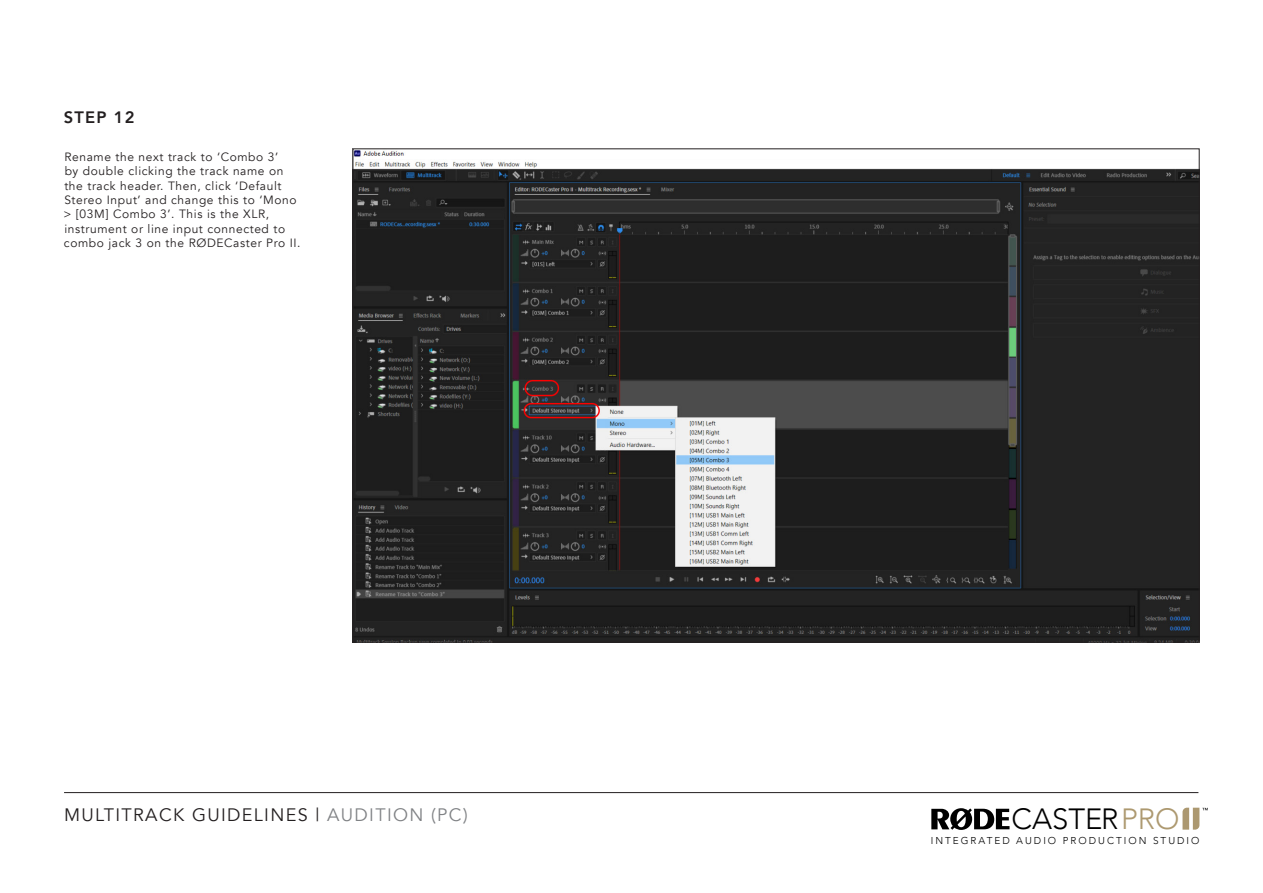
<style>
.page{position:relative;width:1263px;height:893px;background:#fff}
.page>*{position:absolute;margin:0;border:0;box-sizing:border-box;transform-origin:0 0}
.t1{font:300 29.25px "Avenir";color:#000}
.t2{font:18px "Avenir";letter-spacing:.075em;color:#231f20}
.t3{font:800 16.5px "Avenir";letter-spacing:.075em;color:#231f20}
.t4{font:12px/14.4px "Avenir";letter-spacing:.05em;color:#231f20}
.t5{font:300 10.05px "Avenir";letter-spacing:.2em;color:#000}
.s1{color:#808285}
.s2{color:#ad9970}
</style>
<div class="page">
<svg style="left:931px;top:808px;width:78px;height:22px"></svg>
<svg style="left:1182px;top:808px;width:26px;height:22px"></svg>
<hr style="left:64px;top:792px;width:1134px;height:1px;background:#231f20">
<img style="left:355px;top:151px;width:842px;height:489px">
<h3 class="t3" style="left:64px;top:104px;width:72px">STEP 12</h3>
<p class="t4" style="left:63px;top:150px;width:239px">Rename the next track to ‘Combo 3’<br>by double clicking the track name on the track header. Then, click ‘Default Stereo Input’ and change this to ‘Mono &gt; [03M] Combo 3’. This is the XLR, instrument or line input connected to combo jack 3 on the RØDECaster Pro II.</p>
<h2 class="t2" style="left:64px;top:804px;width:405px">MULTITRACK GUIDELINES | <span class="s1">AUDITION (PC)</span></h2>
<h1 class="t1" style="left:1012px;top:802px;width:169px">CASTER<span class="s2">PRO</span></h1>
<p class="t5" style="left:931px;top:835px;width:270px">INTEGRATED AUDIO PRODUCTION STUDIO</p>
</div>
